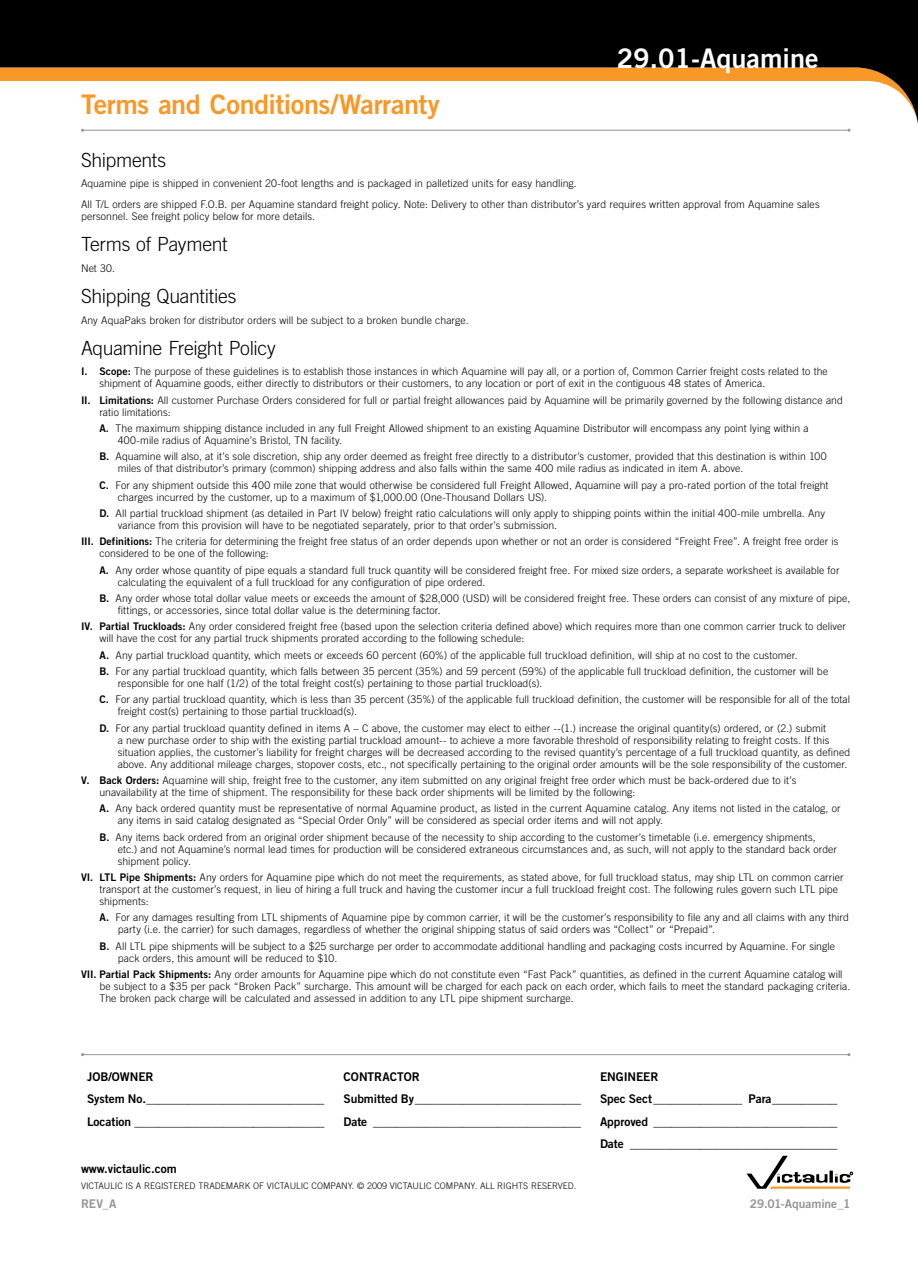
<style>
.page{position:relative;width:918px;height:1263px;background:#fff}
.page>*{position:absolute;margin:0;border:0;box-sizing:border-box;transform-origin:0 0}
.t1{font:27px "Trade Gothic LT Std Bd 2";letter-spacing:-.015em;color:#f89828}
.t2{font:27px "Trade Gothic LT Std Bd 2";color:#fff}
.t3{font:300 19.5px "Trade Gothic LT Std";letter-spacing:-.015em;color:#000}
.t4{font:12px/22.6px "Trade Gothic LT Std Bd 2";letter-spacing:-.005em;color:#000}
.t5{font:12px "Trade Gothic LT Std Bd 2";color:#939598}
.t6{font:300 10.5px/12px "Trade Gothic LT Std";letter-spacing:.005em;color:#000}
.t7{font:300 9px "Trade Gothic LT Std";color:#000}
.s1{font-family:"Trade Gothic LT Std Bd 2";font-weight:400}
</style>
<div class="page">
<hr style="left:82px;top:1054px;width:767px;height:1px;background:#939598">
<svg style="left:0;top:0;width:918px;height:132px;fill:#000"></svg>
<svg style="left:747px;top:1156px;width:106px;height:33px"></svg>
<h1 class="t1" style="left:81px;top:88px;width:360px">Terms and Conditions/Warranty</h1>
<h1 class="t2" style="left:617px;top:42px;width:203px">29.01-Aquamine</h1>
<h2 class="t3" style="left:81px;top:148px;width:87px">Shipments</h2>
<p class="t6" style="left:81px;top:173px;width:740px;line-height:20.7px">Aquamine pipe is shipped in convenient 20-foot lengths and is packaged in palletized units for easy handling.<br>All T/L orders are shipped F.O.B. per Aquamine standard freight policy. Note: Delivery to other than distributor’s yard requires written approval from Aquamine sales</p>
<p class="t6" style="left:81px;top:210px;width:236px">personnel. See freight policy below for more details.</p>
<h2 class="t3" style="left:81px;top:233px;width:148px">Terms of Payment</h2>
<p class="t6" style="left:81px;top:262px;width:36px">Net 30.</p>
<h2 class="t3" style="left:81px;top:284px;width:157px">Shipping Quantities</h2>
<p class="t6" style="left:81px;top:314px;width:389px">Any AquaPaks broken for distributor orders will be subject to a broken bundle charge.</p>
<h2 class="t3" style="left:81px;top:336px;width:196px">Aquamine Freight Policy</h2>
<p class="t6" style="left:99px;top:366px;width:730px;text-indent:-18px"><span class="s1">I. Scope:</span> The purpose of these guidelines is to establish those instances in which Aquamine will pay all, or a portion of, Common Carrier freight costs related to the shipment of Aquamine goods, either directly to distributors or their customers, to any location or port of exit in the contiguous 48 states of America.</p>
<p class="t6" style="left:99px;top:394px;width:745px;text-indent:-18px"><span class="s1">II. Limitations:</span> All customer Purchase Orders considered for full or partial freight allowances paid by Aquamine will be primarily governed by the following distance and ratio limitations:</p>
<p class="t6" style="left:118px;top:422px;width:692px;text-indent:-18px"><span class="s1">A.</span> The maximum shipping distance included in any full Freight Allowed shipment to an existing Aquamine Distributor will encompass any point lying within a<br>400-mile radius of Aquamine’s Bristol, TN facility.</p>
<p class="t6" style="left:118px;top:450px;width:711px;text-indent:-18px"><span class="s1">B.</span> Aquamine will also, at it’s sole discretion, ship any order deemed as freight free directly to a distributor’s customer, provided that this destination is within 100 miles of that distributor’s primary (common) shipping address and also falls within the same 400 mile radius as indicated in item A. above.</p>
<p class="t6" style="left:118px;top:479px;width:712px;text-indent:-18px"><span class="s1">C.</span> For any shipment outside this 400 mile zone that would otherwise be considered full Freight Allowed, Aquamine will pay a pro-rated portion of the total freight charges incurred by the customer, up to a maximum of $1,000.00 (One-Thousand Dollars US).</p>
<p class="t6" style="left:118px;top:507px;width:709px;text-indent:-18px"><span class="s1">D.</span> All partial truckload shipment (as detailed in Part IV below) freight ratio calculations will only apply to shipping points within the initial 400-mile umbrella. Any variance from this provision will have to be negotiated separately, prior to that order’s submission.</p>
<p class="t6" style="left:99px;top:535px;width:741px;text-indent:-18px"><span class="s1">III. Definitions:</span> The criteria for determining the freight free status of an order depends upon whether or not an order is considered “Freight Free”. A freight free order is considered to be one of the following:</p>
<p class="t6" style="left:118px;top:564px;width:723px;text-indent:-18px"><span class="s1">A.</span> Any order whose quantity of pipe equals a standard full truck quantity will be considered freight free. For mixed size orders, a separate worksheet is available for calculating the equivalent of a full truckload for any configuration of pipe ordered.</p>
<p class="t6" style="left:118px;top:592px;width:734px;text-indent:-18px"><span class="s1">B.</span> Any order whose total dollar value meets or exceeds the amount of $28,000 (USD) will be considered freight free. These orders can consist of any mixture of pipe, fittings, or accessories, since total dollar value is the determining factor.</p>
<p class="t6" style="left:99px;top:620px;width:748px;text-indent:-18px"><span class="s1">IV. Partial Truckloads:</span> Any order considered freight free (based upon the selection criteria defined above) which requires more than one common carrier truck to deliver will have the cost for any partial truck shipments prorated according to the following schedule:</p>
<p class="t6" style="left:99px;top:647px;width:730px;line-height:16.4px"><span class="s1">A.</span> Any partial truckload quantity, which meets or exceeds 60 percent (60%) of the applicable full truckload definition, will ship at no cost to the customer.<br><span class="s1">B.</span> For any partial truckload quantity, which falls between 35 percent (35%) and 59 percent (59%) of the applicable full truckload definition, the customer will be</p>
<p class="t6" style="left:99px;top:675px;width:752px;line-height:16.4px;text-indent:18px">responsible for one half (1/2) of the total freight cost(s) pertaining to those partial truckload(s).<br><span class="s1">C.</span> For any partial truckload quantity, which is less than 35 percent (35%) of the applicable full truckload definition, the customer will be responsible for all of the total</p>
<p class="t6" style="left:99px;top:703px;width:728px;line-height:16.4px;text-indent:18px">freight cost(s) pertaining to those partial truckload(s).<br><span class="s1">D.</span> For any partial truckload quantity defined in items A – C above, the customer may elect to either --(1.) increase the original quantity(s) ordered, or (2.) submit</p>
<p class="t6" style="left:118px;top:734px;width:734px">a new purchase order to ship with the existing partial truckload amount-- to achieve a more favorable threshold of responsibility relating to freight costs. If this situation applies, the customer’s liability for freight charges will be decreased according to the revised quantity’s percentage of a full truckload quantity, as defined above. Any additional mileage charges, stopover costs, etc., not specifically pertaining to the original order amounts will be the sole responsibility of the customer.</p>
<p class="t6" style="left:99px;top:774px;width:699px;text-indent:-18px"><span class="s1">V. Back Orders:</span> Aquamine will ship, freight free to the customer, any item submitted on any original freight free order which must be back-ordered due to it’s unavailability at the time of shipment. The responsibility for these back order shipments will be limited by the following:</p>
<p class="t6" style="left:118px;top:802px;width:724px;text-indent:-18px"><span class="s1">A.</span> Any back ordered quantity must be representative of normal Aquamine product, as listed in the current Aquamine catalog. Any items not listed in the catalog, or any items in said catalog designated as “Special Order Only” will be considered as special order items and will not apply.</p>
<p class="t6" style="left:118px;top:831px;width:721px;text-indent:-18px"><span class="s1">B.</span> Any items back ordered from an original order shipment because of the necessity to ship according to the customer’s timetable (i.e. emergency shipments, etc.) and not Aquamine’s normal lead times for production will be considered extraneous circumstances and, as such, will not apply to the standard back order shipment policy.</p>
<p class="t6" style="left:99px;top:871px;width:746px;text-indent:-18px"><span class="s1">VI. LTL Pipe Shipments:</span> Any orders for Aquamine pipe which do not meet the requirements, as stated above, for full truckload status, may ship LTL on common carrier transport at the customer’s request, in lieu of hiring a full truck and having the customer incur a full truckload freight cost. The following rules govern such LTL pipe shipments:</p>
<p class="t6" style="left:118px;top:911px;width:733px;text-indent:-18px"><span class="s1">A.</span> For any damages resulting from LTL shipments of Aquamine pipe by common carrier, it will be the customer’s responsibility to file any and all claims with any third party (i.e. the carrier) for such damages, regardless of whether the original shipping status of said orders was “Collect” or “Prepaid”.</p>
<p class="t6" style="left:118px;top:940px;width:719px;text-indent:-18px"><span class="s1">B.</span> All LTL pipe shipments will be subject to a $25 surcharge per order to accommodate additional handling and packaging costs incurred by Aquamine. For single pack orders, this amount will be reduced to $10.</p>
<p class="t6" style="left:99px;top:968px;width:752px;text-indent:-18px"><span class="s1">VII. Partial Pack Shipments:</span> Any order amounts for Aquamine pipe which do not constitute even “Fast Pack” quantities, as defined in the current Aquamine catalog will be subject to a $35 per pack “Broken Pack” surcharge. This amount will be charged for each pack on each order, which fails to meet the standard packaging criteria.<br>The broken pack charge will be calculated and assessed in addition to any LTL pipe shipment surcharge.</p>
<p class="t4" style="left:87px;top:1065px;width:68px">JOB/OWNER</p>
<p class="t4" style="left:344px;top:1065px;width:78px">CONTRACTOR</p>
<p class="t4" style="left:600px;top:1065px;width:60px">ENGINEER</p>
<p class="t4" style="left:87px;top:1087px;width:239px">System No.______________________________</p>
<p class="t4" style="left:344px;top:1087px;width:239px">Submitted By____________________________</p>
<p class="t4" style="left:600px;top:1087px;width:239px">Spec Sect_______________ Para___________</p>
<p class="t4" style="left:87px;top:1110px;width:239px">Location ________________________________</p>
<p class="t4" style="left:344px;top:1110px;width:239px">Date ___________________________________</p>
<p class="t4" style="left:600px;top:1110px;width:239px">Approved _______________________________<br>Date ___________________________________</p>
<p class="t4" style="left:81px;top:1157px;width:97px">www.victaulic.com</p>
<p class="t7" style="left:81px;top:1181px;width:497px">VICTAULIC IS A REGISTERED TRADEMARK OF VICTAULIC COMPANY. © 2009 VICTAULIC COMPANY. ALL RIGHTS RESERVED.</p>
<p class="t5" style="left:81px;top:1197px;width:37px">REV_A</p>
<p class="t5" style="left:750px;top:1197px;width:102px">29.01-Aquamine_1</p>
</div>
